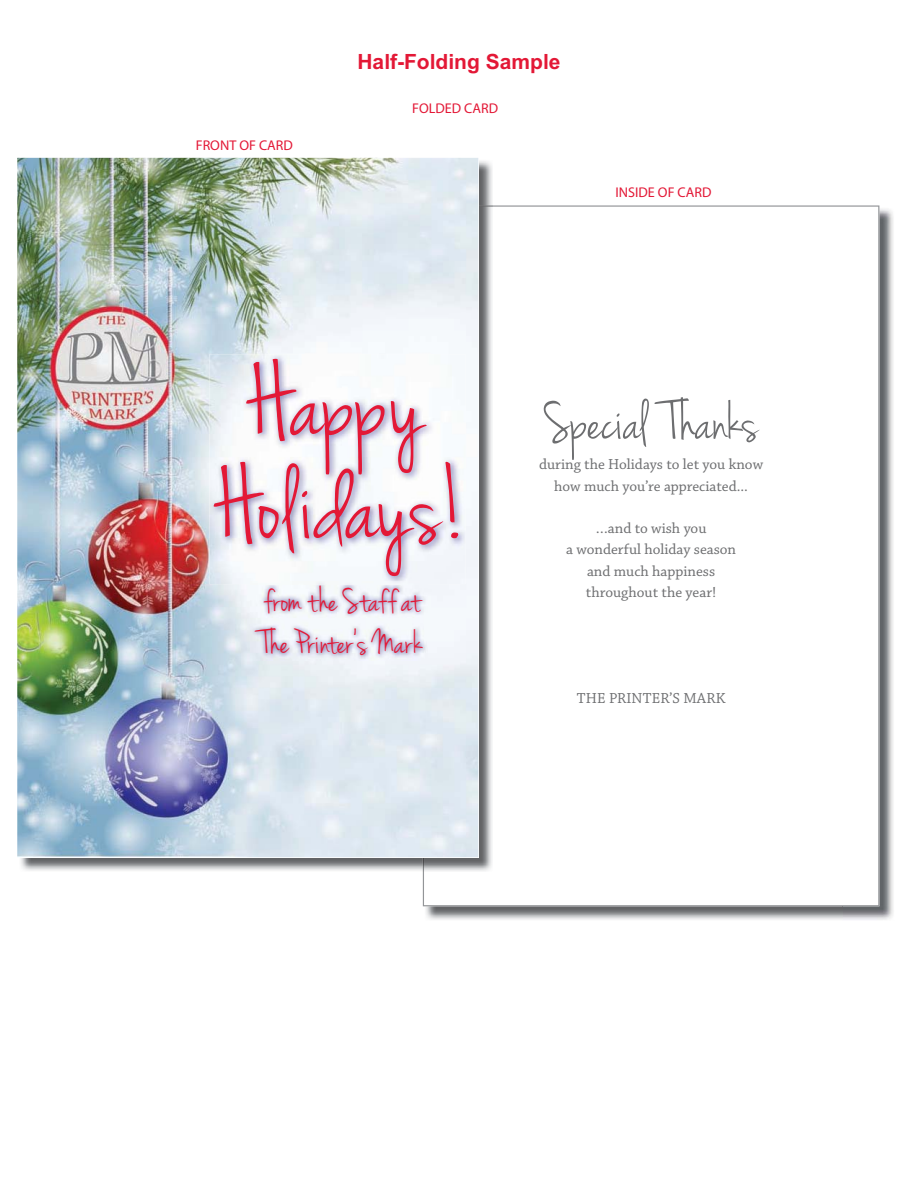
<style>
.page{position:relative;width:918px;height:1188px;background:#fff}
.page>*{position:absolute;margin:0;border:0;box-sizing:border-box;transform-origin:0 0}
.t1{font:107.55px/103.1px "Jenna Sue";color:#e31836;text-align:center}
.t2{font:57.75px "Jenna Sue";color:#6d6e70}
.t3{font:35.4px/42.5px "Jenna Sue";color:#e31836}
.t4{font:700 21px "Arial";color:#e31836}
.t5{font:15.3px/21.1px "Chaparral Pro";color:#6d6e70;text-align:center}
.t6{font:14.1px "Myriad";color:#e31836}
</style>
<div class="page">
<img style="left:843px;top:207px;width:50px;height:713px">
<img style="left:425px;top:906px;width:418px;height:14px">
<svg style="left:423px;top:205px;width:456px;height:701px"></svg>
<img style="left:478px;top:160px;width:14px;height:45px">
<img style="left:21px;top:858px;width:402px;height:14px">
<img style="left:423px;top:205px;width:70px;height:667px">
<img style="left:17px;top:158px;width:461px;height:699px">
<img style="left:209px;top:354px;width:257px;height:230px">
<img style="left:250px;top:581px;width:178px;height:79px">
<h3 class="t4" style="left:357px;top:54px;width:205px">Half-Folding Sample</h3>
<p class="t6" style="left:196px;top:140px;width:99px">FRONT OF CARD</p>
<p class="t6" style="left:412px;top:103px;width:88px">FOLDED CARD</p>
<p class="t6" style="left:616px;top:187px;width:97px">INSIDE OF CARD</p>
<h1 class="t1" style="left:216px;top:347px;width:253px">Happy<br>Holidays!</h1>
<h3 class="t3" style="left:262px;top:578px;width:162px">from the Staff at<br>The Printer’s Mark</h3>
<h2 class="t2" style="left:544px;top:385px;width:215px">Special Thanks</h2>
<p class="t5" style="left:539px;top:455px;width:226px">during the Holidays to let you know how much you’re appreciated...</p>
<p class="t5" style="left:566px;top:519px;width:172px">…and to wish you<br>a wonderful holiday season and much happiness throughout the year!</p>
<p class="t5" style="left:577px;top:689px;width:150px">THE PRINTER’S MARK</p>
</div>
